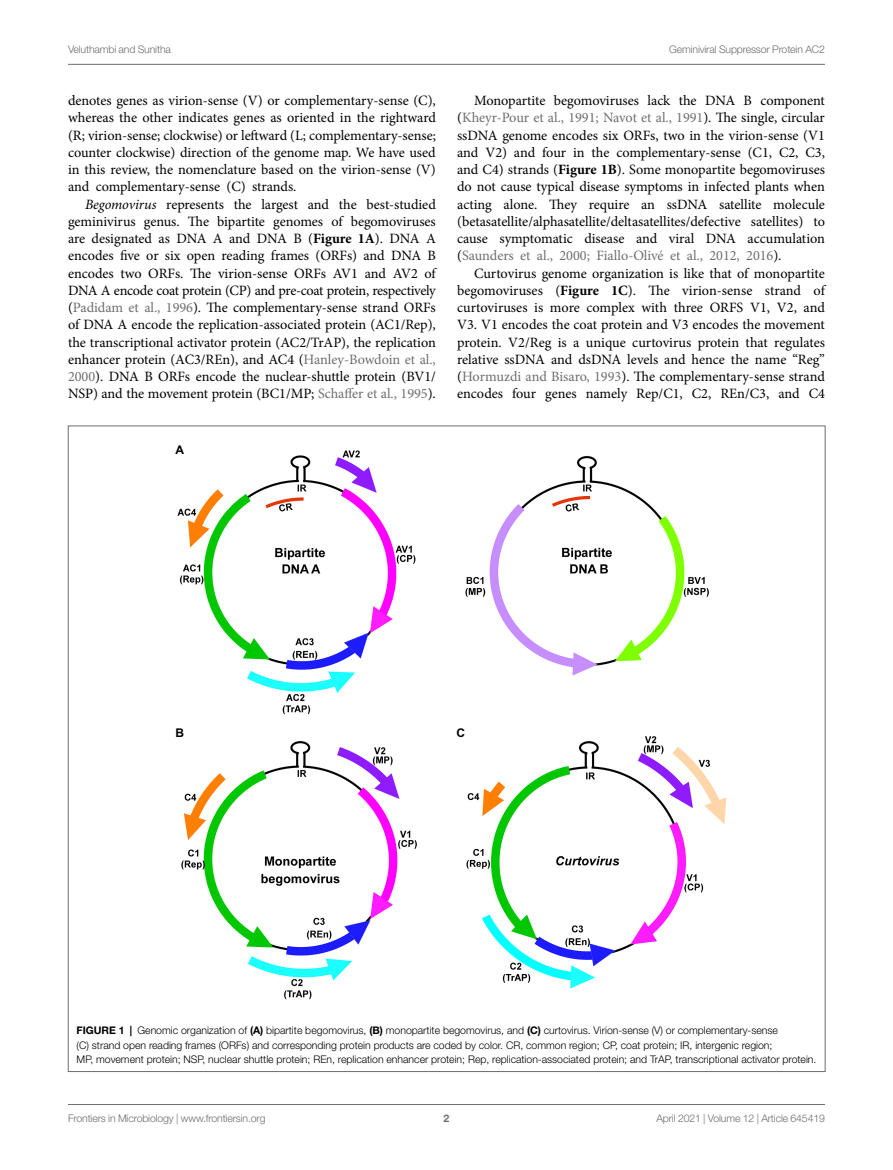
<style>
.page{position:relative;width:893px;height:1170px;background:#fff}
.page>*{position:absolute;margin:0;border:0;box-sizing:border-box;transform-origin:0 0}
.TEXT{font:14.25px/17.2px "Minion Pro";letter-spacing:-.005em;color:#000;text-align:justify}
.t1{font:700 12px "Arial";color:#000}
.FIG_LEG{font:300 10.5px/14.2px "Helvetica Neue LT Std";color:#000}
.t2{font:300 10.5px "Helvetica Neue LT Std";letter-spacing:-.015em;color:#6d6e71}
.t3{font:700 10.5px "Helvetica Neue LT Std";color:#6d6e71}
.s1{font-style:italic}
.s2{font-weight:700}
.s3{color:#6d6e71}
</style>
<div class="page">
<hr style="left:68px;top:64px;width:757px;height:1px;background:#6d6e71">
<hr style="left:68px;top:1104px;width:757px;height:1px;background:#6d6e71">
<img style="left:177px;top:450px;width:550px;height:550px">
<p class="t2" style="left:68px;top:42px;width:104px">Veluthambi and Sunitha</p>
<p class="t2" style="left:669px;top:42px;width:157px">Geminiviral Suppressor Protein AC2</p>
<p class="TEXT" style="left:68px;top:92px;width:369px">denotes genes as virion-sense (V) or complementary-sense (C), whereas the other indicates genes as oriented in the rightward (R; virion-sense; clockwise) or leftward (L; complementary-sense; counter clockwise) direction of the genome map. We have used in this review, the nomenclature based on the virion-sense (V) and complementary-sense (C) strands.</p>
<p class="TEXT" style="left:68px;top:195px;width:369px;text-indent:17px"><span class="s1">Begomovirus</span> represents the largest and the best-studied geminivirus genus. The bipartite genomes of begomoviruses are designated as DNA A and DNA B (<span class="s2">Figure 1A</span>). DNA A encodes five or six open reading frames (ORFs) and DNA B encodes two ORFs. The virion-sense ORFs AV1 and AV2 of DNA A encode coat protein (CP) and pre-coat protein, respectively (<span class="s3">Padidam et al., 1996</span>). The complementary-sense strand ORFs of DNA A encode the replication-associated protein (AC1/Rep), the transcriptional activator protein (AC2/TrAP), the replication enhancer protein (AC3/REn), and AC4 (<span class="s3">Hanley-Bowdoin et al., 2000</span>). DNA B ORFs encode the nuclear-shuttle protein (BV1/ NSP) and the movement protein (BC1/MP; <span class="s3">Schaffer et al., 1995</span>).</p>
<p class="t1" style="left:176px;top:441px;width:10px">A</p>
<p class="TEXT" style="left:457px;top:92px;width:369px;text-indent:17px">Monopartite begomoviruses lack the DNA B component (<span class="s3">Kheyr-Pour et al., 1991; Navot et al., 1991</span>). The single, circular ssDNA genome encodes six ORFs, two in the virion-sense (V1 and V2) and four in the complementary-sense (C1, C2, C3, and C4) strands (<span class="s2">Figure 1B</span>). Some monopartite begomoviruses do not cause typical disease symptoms in infected plants when acting alone. They require an ssDNA satellite molecule (betasatellite/alphasatellite/deltasatellites/defective satellites) to cause symptomatic disease and viral DNA accumulation (<span class="s3">Saunders et al., 2000; Fiallo-Olivé et al., 2012, 2016</span>).</p>
<p class="TEXT" style="left:457px;top:264px;width:369px;text-indent:17px">Curtovirus genome organization is like that of monopartite begomoviruses (<span class="s2">Figure 1C</span>). The virion-sense strand of curtoviruses is more complex with three ORFS V1, V2, and V3. V1 encodes the coat protein and V3 encodes the movement protein. V2/Reg is a unique curtovirus protein that regulates relative ssDNA and dsDNA levels and hence the name “Reg” (<span class="s3">Hormuzdi and Bisaro, 1993</span>). The complementary-sense strand encodes four genes namely Rep/C1, C2, REn/C3, and C4</p>
<p class="t1" style="left:176px;top:724px;width:10px">B</p>
<p class="t1" style="left:457px;top:724px;width:10px">C</p>
<p class="FIG_LEG" style="left:77px;top:1023px;width:741px"><span class="s2">FIGURE 1 |</span> Genomic organization of <span class="s2">(A)</span> bipartite begomovirus, <span class="s2">(B)</span> monopartite begomovirus, and <span class="s2">(C)</span> curtovirus. Virion-sense (V) or complementary-sense<br>(C) strand open reading frames (ORFs) and corresponding protein products are coded by color. CR, common region; CP, coat protein; IR, intergenic region;<br>MP, movement protein; NSP, nuclear shuttle protein; REn, replication enhancer protein; Rep, replication-associated protein; and TrAP, transcriptional activator protein.</p>
<p class="t2" style="left:68px;top:1111px;width:199px">Frontiers in Microbiology | www.frontiersin.org</p>
<p class="t3" style="left:444px;top:1111px;width:7px">2</p>
<p class="t2" style="left:656px;top:1111px;width:170px">April 2021 | Volume 12 | Article 645419</p>
</div>
